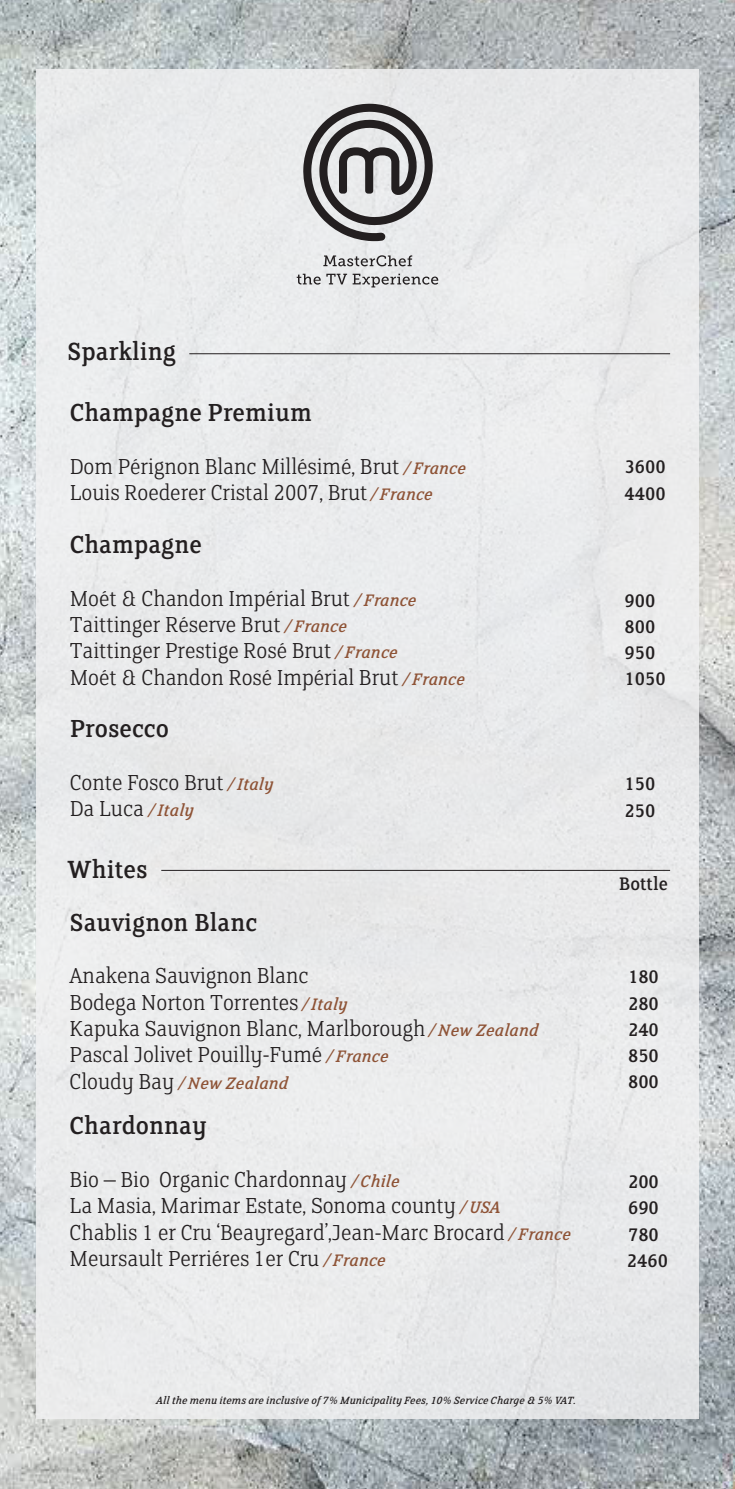
<style>
.page{position:relative;width:735px;height:1489px;background:#fff}
.page>*{position:absolute;margin:0;border:0;box-sizing:border-box;transform-origin:0 0}
.t1{font:27.82px "FS Clerkenwell";color:#231f20}
.t2{font:27.65px "FS Clerkenwell";color:#231f20}
.t3{font:300 24.32px/26.2px "FS Clerkenwell";color:#231f20}
.t4{font:20.3px/26.2px "FS Clerkenwell";color:#231f20}
.t5{font:italic 18.55px "FS Clerkenwell";color:#8e5336}
.t6{font:italic 11.72px "FS Clerkenwell";color:#231f20}
.s1{font-weight:400;font-style:italic;font-size:18.55px;color:#8e5336}
.s2{font-weight:300;font-style:normal;font-size:24.32px;color:#231f20}
</style>
<div class="page">
<img style="left:0;top:0;width:734px;height:1488px">
<div style="left:36px;top:69px;width:662px;height:1349px;background:#eaebec"></div>
<svg style="left:303px;top:103px;width:130px;height:138px"></svg>
<svg style="left:323px;top:255px;width:89px;height:11px"></svg>
<svg style="left:296px;top:274px;width:24px;height:10px"></svg>
<svg style="left:326px;top:274px;width:112px;height:13px"></svg>
<hr style="left:189px;top:353px;width:480px;height:1px;background:#231f20">
<hr style="left:161px;top:869px;width:508px;height:1px;background:#231f20">
<p class="t1" style="left:67px;top:339px;width:110px">Sparkling</p>
<p class="t2" style="left:70px;top:399px;width:244px">Champagne Premium</p>
<p class="t3" style="left:70px;top:454px;width:397px">Dom Pérignon Blanc Millésimé, Brut <span class="s1">/ France<br></span>Louis Roederer Cristal 2007, Brut <span class="s1">/ France</span></p>
<p class="t2" style="left:70px;top:531px;width:134px">Champagne</p>
<p class="t3" style="left:70px;top:586px;width:396px">Moét &amp; Chandon Impérial Brut <span class="s1">/ France </span>Taittinger Réserve Brut <span class="s1">/ France<br></span>Taittinger Prestige Rosé Brut <span class="s1">/ France<br></span>Moét &amp; Chandon Rosé Impérial Brut <span class="s1">/ France</span></p>
<p class="t2" style="left:70px;top:715px;width:101px">Prosecco</p>
<p class="t3" style="left:70px;top:770px;width:205px">Conte Fosco Brut <span class="s1">/ Italy<br></span>Da Luca <span class="s1">/ Italy</span></p>
<p class="t1" style="left:67px;top:856px;width:82px">Whites</p>
<p class="t2" style="left:70px;top:909px;width:189px">Sauvignon Blanc</p>
<p class="t3" style="left:70px;top:964px;width:470px">Anakena Sauvignon Blanc<br>Bodega Norton Torrentes <span class="s1">/ Italy<br></span>Kapuka Sauvignon Blanc, Marlborough <span class="s1">/ New Zealand </span>Pascal Jolivet Pouilly-Fumé <span class="s1">/ France</span></p>
<p class="t5" style="left:70px;top:1074px;width:220px"><span class="s2">Cloudy Bay</span> / New Zealand</p>
<p class="t2" style="left:70px;top:1112px;width:139px">Chardonnay</p>
<p class="t3" style="left:70px;top:1167px;width:502px">Bio – Bio Organic Chardonnay <span class="s1">/ Chile<br></span>La Masia, Marimar Estate, Sonoma county <span class="s1">/ USA </span>Chablis 1 er Cru ‘Beayregard’,Jean-Marc Brocard <span class="s1">/ France </span>Meursault Perriéres 1er Cru <span class="s1">/ France</span></p>
<p class="t4" style="left:624px;top:455px;width:43px">3600<br>4400</p>
<p class="t4" style="left:624px;top:588px;width:43px">900<br>800<br>950<br>1050</p>
<p class="t4" style="left:624px;top:772px;width:32px">150<br>250</p>
<p class="t4" style="left:618px;top:872px;width:51px">Bottle</p>
<p class="t4" style="left:627px;top:964px;width:32px;text-align:justify">180<br>280<br>240<br>850<br>800</p>
<p class="t4" style="left:626px;top:1169px;width:43px">200<br>690<br>780<br>2460</p>
<p class="t6" style="left:156px;top:1395px;width:421px">All the menu items are inclusive of 7% Municipality Fees, 10% Service Charge &amp; 5% VAT.</p>
</div>
